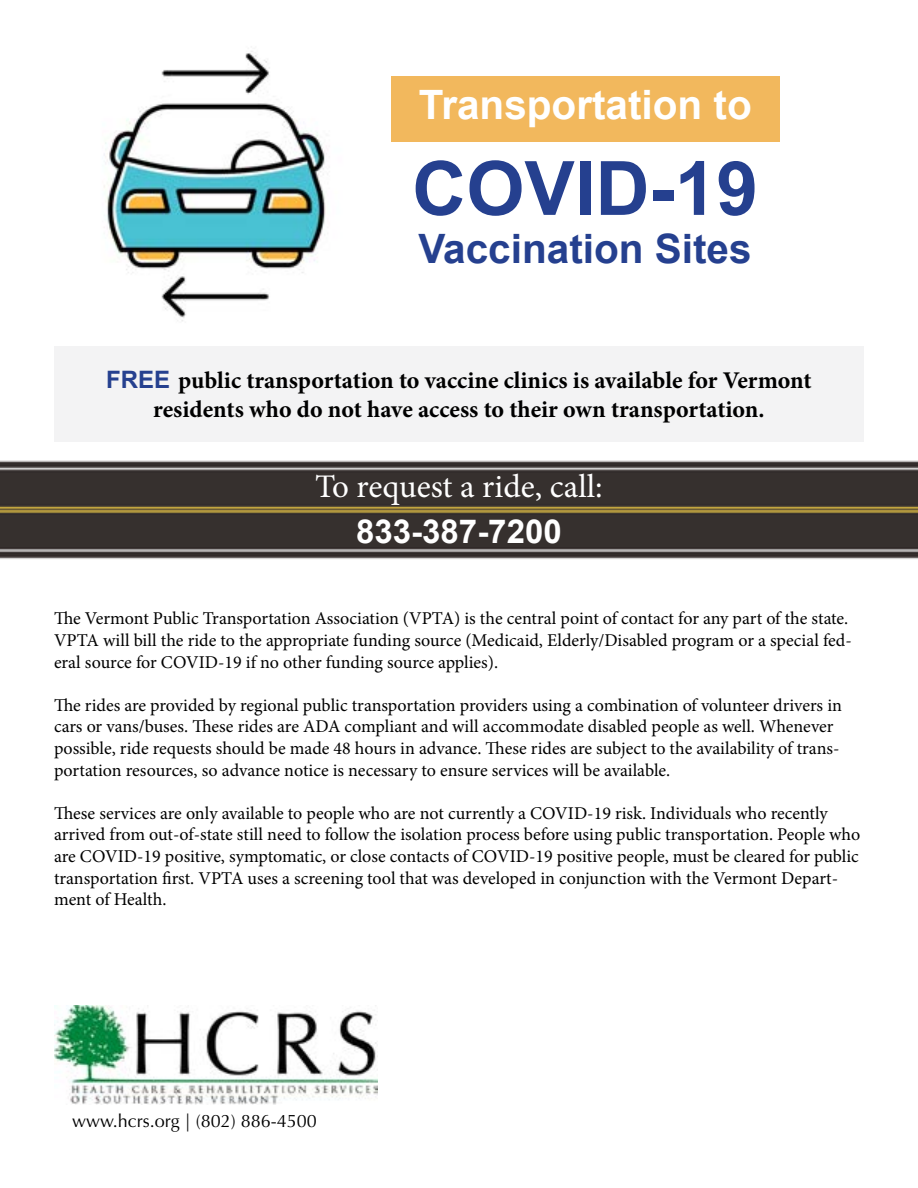
<style>
.page{position:relative;width:918px;height:1188px;background:#fff}
.page>*{position:absolute;margin:0;border:0;box-sizing:border-box;transform-origin:0 0}
.t1{font:700 75px "Arial";color:#25408f}
.t2{font:700 40.5px "Arial";color:#25408f}
.t3{font:700 40.5px "Arial";color:#fff}
.t4{font:33px "Minion Pro";color:#fff}
.t5{font:700 33px "Arial";color:#fff}
.t6{font:700 24px/28.8px "Minion Pro";color:#000;text-align:center}
.t7{font:18px/21.6px "Minion Pro";color:#000}
.t8{font:18px "Optima";color:#000}
.s1{font-family:"Arial";color:#25408f}
</style>
<div class="page">
<img style="left:104px;top:51px;width:223px;height:270px">
<div style="left:391px;top:76px;width:389px;height:66px;background:#f2b85d"></div>
<img style="left:54px;top:1005px;width:324px;height:99px">
<img style="left:0;top:460px;width:918px;height:99px">
<div style="left:54px;top:346px;width:810px;height:96px;background:#f3f3f4"></div>
<h2 class="t3" style="left:419px;top:78px;width:335px">Transportation to</h2>
<h1 class="t1" style="left:412px;top:139px;width:347px">COVID-19</h1>
<h2 class="t2" style="left:418px;top:222px;width:335px">Vaccination Sites</h2>
<h3 class="t6" style="left:106px;top:366px;width:707px"><span class="s1">FREE</span> public transportation to vaccine clinics is available for Vermont residents who do not have access to their own transportation.</h3>
<h3 class="t4" style="left:315px;top:464px;width:289px">To request a ride, call:</h3>
<h3 class="t5" style="left:356px;top:509px;width:207px">833-387-7200</h3>
<p class="t7" style="left:54px;top:608px;width:799px">The Vermont Public Transportation Association (VPTA) is the central point of contact for any part of the state.<br>VPTA will bill the ride to the appropriate funding source (Medicaid, Elderly/Disabled program or a special fed&shy;eral source for COVID-19 if no other funding source applies).</p>
<p class="t7" style="left:54px;top:694px;width:790px">The rides are provided by regional public transportation providers using a combination of volunteer drivers in cars or vans/buses. These rides are ADA compliant and will accommodate disabled people as well. Whenever possible, ride requests should be made 48 hours in advance. These rides are subject to the availability of trans&shy;portation resources, so advance notice is necessary to ensure services will be available.</p>
<p class="t7" style="left:54px;top:802px;width:808px">These services are only available to people who are not currently a COVID-19 risk. Individuals who recently arrived from out-of-state still need to follow the isolation process before using public transportation. People who are COVID-19 positive, symptomatic, or close contacts of COVID-19 positive people, must be cleared for public transportation first. VPTA uses a screening tool that was developed in conjunction with the Vermont Depart&shy;ment of Health.</p>
<p class="t8" style="left:72px;top:1110px;width:246px">www.hcrs.org | (802) 886-4500</p>
</div>
